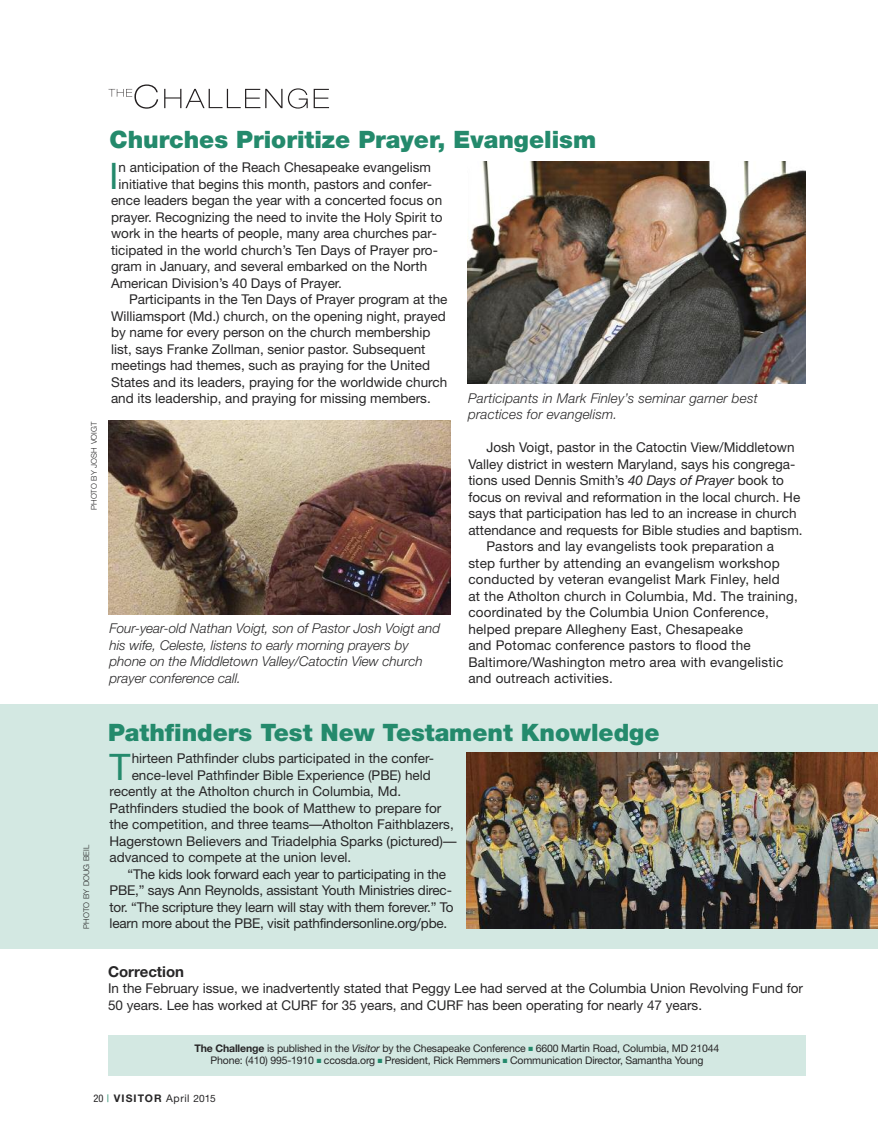
<style>
.page{position:relative;width:878px;height:1148px;background:#fff}
.page>*{position:absolute;margin:0;border:0;box-sizing:border-box;transform-origin:0 0}
.t1{font:36.6px "Helvetica Neue";color:#248a6c}
.t2{font:900 24px "Helvetica Neue";color:#248a6c}
.t3{font:700 15px "Helvetica Neue";color:#272627}
.t4{font:13.5px/16.5px "Helvetica Neue";color:#272627}
.t5{font:italic 300 13.5px/16.5px "Helvetica Neue";color:#272627}
.t6{font:10.5px/12px "Helvetica Neue";letter-spacing:-.015em;color:#272627;text-align:center}
.t7{font:700 10.5px "Helvetica Neue";letter-spacing:.1em;color:#272627}
.t8{font:300 7.8px "Helvetica Neue";color:#272627}
.s1{font-style:italic}
.s2{font-weight:700}
.s3{color:#248a6c}
.s4{font-weight:400;font-stretch:condensed}
.s5{font-weight:400;font-stretch:condensed;color:#248a6c}
.s6{font-weight:400}
.s7{font-weight:400;font-size:10.2px}
</style>
<div class="page">
<div style="left:0;top:704px;width:877px;height:244px;background:#d3e8e2"></div>
<div style="left:108px;top:1035px;width:697px;height:40px;background:#d3e8e2"></div>
<svg style="left:108px;top:84px;width:50px;height:25px"></svg>
<svg style="left:164px;top:89px;width:118px;height:19px"></svg>
<svg style="left:288px;top:88px;width:41px;height:21px"></svg>
<img style="left:467px;top:161px;width:338px;height:223px">
<img style="left:108px;top:420px;width:342px;height:194px">
<img style="left:467px;top:752px;width:411px;height:176px">
<p class="t8" style="left:91px;top:510px;width:90px;rotate:-90deg">PHOTO BY JOSH VOIGT</p>
<p class="t8" style="left:83px;top:928px;width:85px;rotate:-90deg">PHOTO BY DOUG BEIL</p>
<h2 class="t2" style="left:110px;top:131px;width:488px">Churches Prioritize Prayer, Evangelism</h2>
<h1 class="t1" style="left:109px;top:162px;width:11px">I</h1>
<p class="t4" style="left:118px;top:160px;width:314px">n anticipation of the Reach Chesapeake evangelism</p>
<p class="t4" style="left:118px;top:177px;width:315px">initiative that begins this month, pastors and confer-</p>
<p class="t4" style="left:111px;top:193px;width:333px">ence leaders began the year with a concerted focus on</p>
<p class="t4" style="left:111px;top:210px;width:333px">prayer. Recognizing the need to invite the Holy Spirit to</p>
<p class="t4" style="left:111px;top:226px;width:327px">work in the hearts of people, many area churches par-</p>
<p class="t4" style="left:111px;top:243px;width:328px">ticipated in the world church’s Ten Days of Prayer pro-</p>
<p class="t4" style="left:111px;top:259px;width:318px">gram in January, and several embarked on the North</p>
<p class="t4" style="left:111px;top:276px;width:232px">American Division’s 40 Days of Prayer.</p>
<p class="t4" style="left:129px;top:292px;width:320px">Participants in the Ten Days of Prayer program at the</p>
<p class="t4" style="left:111px;top:309px;width:336px">Williamsport (Md.) church, on the opening night, prayed</p>
<p class="t4" style="left:111px;top:325px;width:321px">by name for every person on the church membership</p>
<p class="t4" style="left:111px;top:342px;width:316px">list, says Franke Zollman, senior pastor. Subsequent</p>
<p class="t4" style="left:111px;top:358px;width:320px">meetings had themes, such as praying for the United</p>
<p class="t4" style="left:111px;top:375px;width:337px">States and its leaders, praying for the worldwide church</p>
<p class="t4" style="left:111px;top:391px;width:321px">and its leadership, and praying for missing members.</p>
<p class="t5" style="left:468px;top:391px;width:291px">Participants in Mark Finley’s seminar garner best practices for evangelism.</p>
<p class="t4" style="left:486px;top:440px;width:310px">Josh Voigt, pastor in the Catoctin View/Middletown</p>
<p class="t4" style="left:468px;top:457px;width:328px">Valley district in western Maryland, says his congrega-</p>
<p class="t4" style="left:468px;top:473px;width:317px">tions used Dennis Smith’s <span class="s1">40 Days of Prayer</span> book to</p>
<p class="t4" style="left:468px;top:490px;width:333px">focus on revival and reformation in the local church. He</p>
<p class="t4" style="left:468px;top:506px;width:330px">says that participation has led to an increase in church</p>
<p class="t4" style="left:468px;top:523px;width:336px">attendance and requests for Bible studies and baptism.</p>
<p class="t4" style="left:486px;top:539px;width:289px">Pastors and lay evangelists took preparation a</p>
<p class="t4" style="left:468px;top:556px;width:313px">step further by attending an evangelism workshop</p>
<p class="t4" style="left:468px;top:572px;width:313px">conducted by veteran evangelist Mark Finley, held</p>
<p class="t4" style="left:468px;top:589px;width:331px">at the Atholton church in Columbia, Md. The training,</p>
<p class="t4" style="left:468px;top:605px;width:302px">coordinated by the Columbia Union Conference,</p>
<p class="t4" style="left:468px;top:622px;width:276px">helped prepare Allegheny East, Chesapeake</p>
<p class="t4" style="left:468px;top:638px;width:284px">and Potomac conference pastors to flood the</p>
<p class="t4" style="left:468px;top:655px;width:316px">Baltimore/Washington metro area with evangelistic</p>
<p class="t4" style="left:468px;top:671px;width:146px">and outreach activities.</p>
<p class="t5" style="left:110px;top:621px;width:332px">Four-year-old Nathan Voigt, son of Pastor Josh Voigt and his wife, Celeste, listens to early morning prayers by phone on the Middletown Valley/Catoctin View church prayer conference call.</p>
<h2 class="t2" style="left:108px;top:723px;width:553px">Pathfinders Test New Testament Knowledge</h2>
<h1 class="t1" style="left:109px;top:753px;width:23px">T</h1>
<p class="t4" style="left:132px;top:751px;width:304px">hirteen Pathfinder clubs participated in the confer-</p>
<p class="t4" style="left:132px;top:768px;width:301px">ence-level Pathfinder Bible Experience (PBE) held</p>
<p class="t4" style="left:109px;top:784px;width:293px">recently at the Atholton church in Columbia, Md.</p>
<p class="t4" style="left:109px;top:801px;width:333px">Pathfinders studied the book of Matthew to prepare for</p>
<p class="t4" style="left:109px;top:817px;width:346px">the competition, and three teams—Atholton Faithblazers,</p>
<p class="t4" style="left:109px;top:834px;width:348px">Hagerstown Believers and Triadelphia Sparks (pictured)—</p>
<p class="t4" style="left:109px;top:850px;width:243px">advanced to compete at the union level.</p>
<p class="t4" style="left:127px;top:867px;width:320px">“The kids look forward each year to participating in the</p>
<p class="t4" style="left:109px;top:883px;width:344px">PBE,” says Ann Reynolds, assistant Youth Ministries direc-</p>
<p class="t4" style="left:109px;top:900px;width:345px">tor. “The scripture they learn will stay with them forever.” To</p>
<p class="t4" style="left:110px;top:916px;width:339px">learn more about the PBE, visit pathfindersonline.org/pbe.</p>
<p class="t3" style="left:108px;top:966px;width:78px">Correction</p>
<p class="t4" style="left:108px;top:981px;width:696px">In the February issue, we inadvertently stated that Peggy Lee had served at the Columbia Union Revolving Fund for<br>50 years. Lee has worked at CURF for 35 years, and CURF has been operating for nearly 47 years.</p>
<p class="t6" style="left:194px;top:1043px;width:526px"><span class="s2">The Challenge</span> is published in the <span class="s1">Visitor</span> by the Chesapeake Conference <span class="s3">■</span> 6600 Martin Road, Columbia, MD 21044<br>Phone: (410) 995-1910 <span class="s3">■</span> ccosda.org <span class="s3">■</span> President, Rick Remmers <span class="s3">■</span> Communication Director, Samantha Young</p>
<p class="t7" style="left:93px;top:1094px;width:124px"><span class="s4">20</span> <span class="s5">|</span> VISITOR <span class="s6">April</span> <span class="s7">2015</span></p>
</div>
